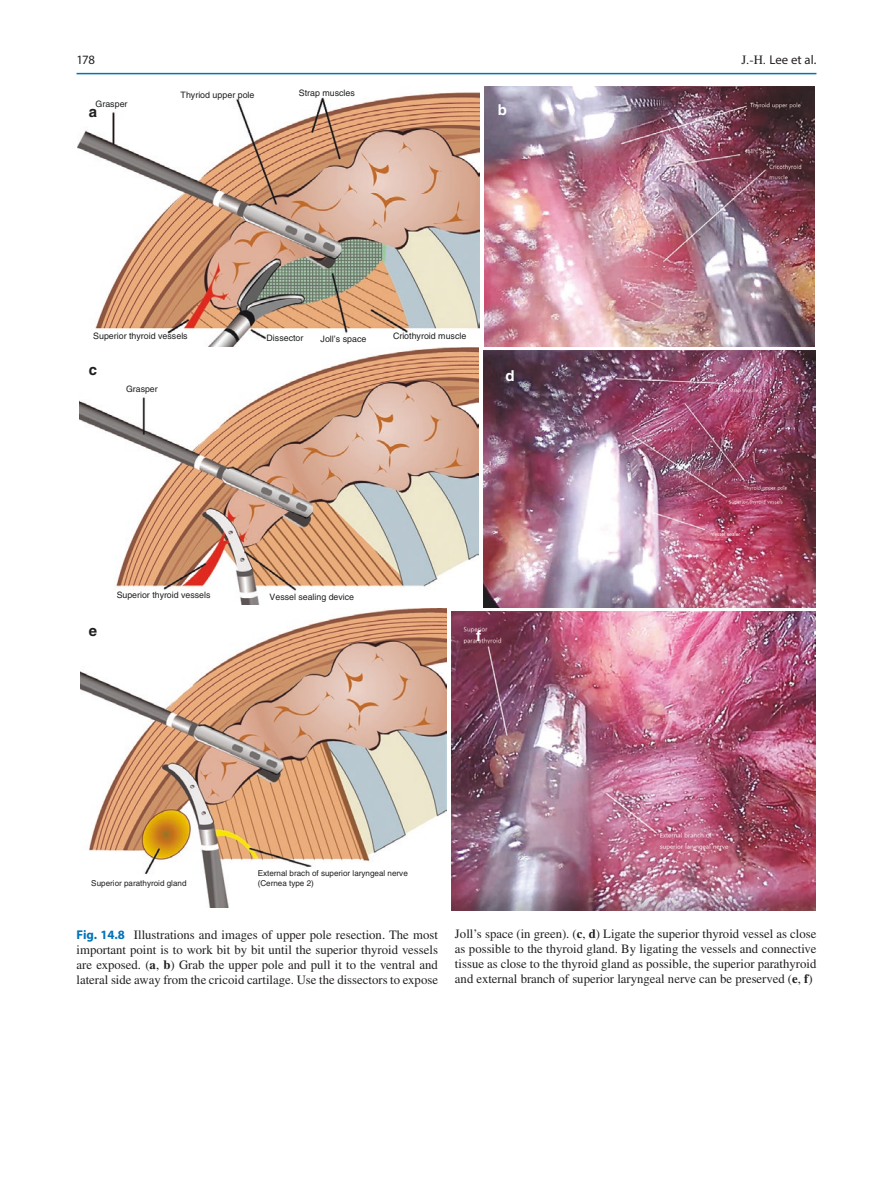
<style>
.page{position:relative;width:893px;height:1187px;background:#fff}
.page>*{position:absolute;margin:0;border:0;box-sizing:border-box;transform-origin:0 0}
.t1{font:15px "Helvetica Bold 2";color:#1d1e1f}
.t2{font:15px "Helvetica Bold 2";color:#fff}
.t3{font:12.75px/15px "Times LT Std";color:#231f20;text-align:justify}
.t4{font:12.75px "Myriad Pro Regular 2";letter-spacing:.005em;color:#231f20}
.t5{font:12.75px "Myriad Pro";color:#231f20}
.t6{font:8.85px "Helvetica 6";color:#1d1e1f}
.t7{font:8.1px/9.8px "Helvetica 6";color:#1d1e1f}
.s1{font-family:"Times LT Std Roman 2"}
.s2{font-family:"Myriad Pro";font-weight:700;color:#0073bc}
.s3{font-weight:700}
</style>
<div class="page">
<img style="left:77px;top:92px;width:402px;height:254px">
<img style="left:80px;top:348px;width:398px;height:257px">
<img style="left:80px;top:608px;width:367px;height:299px">
<img style="left:484px;top:87px;width:331px;height:259px">
<img style="left:483px;top:350px;width:332px;height:257px">
<img style="left:451px;top:611px;width:365px;height:299px">
<hr style="left:77px;top:73px;width:739px;height:1px;background:#0073bc">
<p class="t5" style="left:77px;top:52px;width:20px">178</p>
<p class="t6" style="left:96px;top:99px;width:33px">Grasper</p>
<p class="t1" style="left:89px;top:102px;width:10px">a</p>
<p class="t6" style="left:181px;top:89px;width:75px">Thyriod upper pole</p>
<p class="t6" style="left:299px;top:87px;width:58px">Strap muscles</p>
<p class="t2" style="left:498px;top:101px;width:11px">b</p>
<p class="t6" style="left:93px;top:330px;width:96px">Superior thyroid vessels</p>
<p class="t1" style="left:89px;top:360px;width:10px">c</p>
<p class="t6" style="left:126px;top:384px;width:33px">Grasper</p>
<p class="t6" style="left:267px;top:332px;width:38px">Dissector</p>
<p class="t6" style="left:321px;top:333px;width:47px">Joll’s space</p>
<p class="t6" style="left:393px;top:331px;width:75px">Criothyroid muscle</p>
<p class="t2" style="left:505px;top:366px;width:11px">d</p>
<p class="t1" style="left:89px;top:621px;width:10px">e</p>
<p class="t6" style="left:117px;top:589px;width:95px">Superior thyroid vessels</p>
<p class="t6" style="left:270px;top:591px;width:86px">Vessel sealing device</p>
<p class="t2" style="left:476px;top:626px;width:6px">f</p>
<p class="t7" style="left:91px;top:877px;width:97px">Superior parathyroid gland</p>
<p class="t7" style="left:258px;top:868px;width:152px">External brach of superior laryngeal nerve (Cernea type 2)</p>
<p class="t4" style="left:741px;top:52px;width:77px"><span class="s1">J.-H.</span> Lee et al.</p>
<p class="t3" style="left:77px;top:927px;width:363px"><span class="s2">Fig. 14.8</span> Illustrations and images of upper pole resection. The most important point is to work bit by bit until the superior thyroid vessels are exposed. (<span class="s3">a</span>, <span class="s3">b</span>) Grab the upper pole and pull it to the ventral and lateral side away from the cricoid cartilage. Use the dissectors to expose</p>
<p class="t3" style="left:455px;top:926px;width:363px">Joll’s space (in green). (<span class="s3">c</span>, <span class="s3">d</span>) Ligate the superior thyroid vessel as close as possible to the thyroid gland. By ligating the vessels and connective tissue as close to the thyroid gland as possible, the superior parathyroid and external branch of superior laryngeal nerve can be preserved (<span class="s3">e</span>, <span class="s3">f</span>)</p>
</div>
